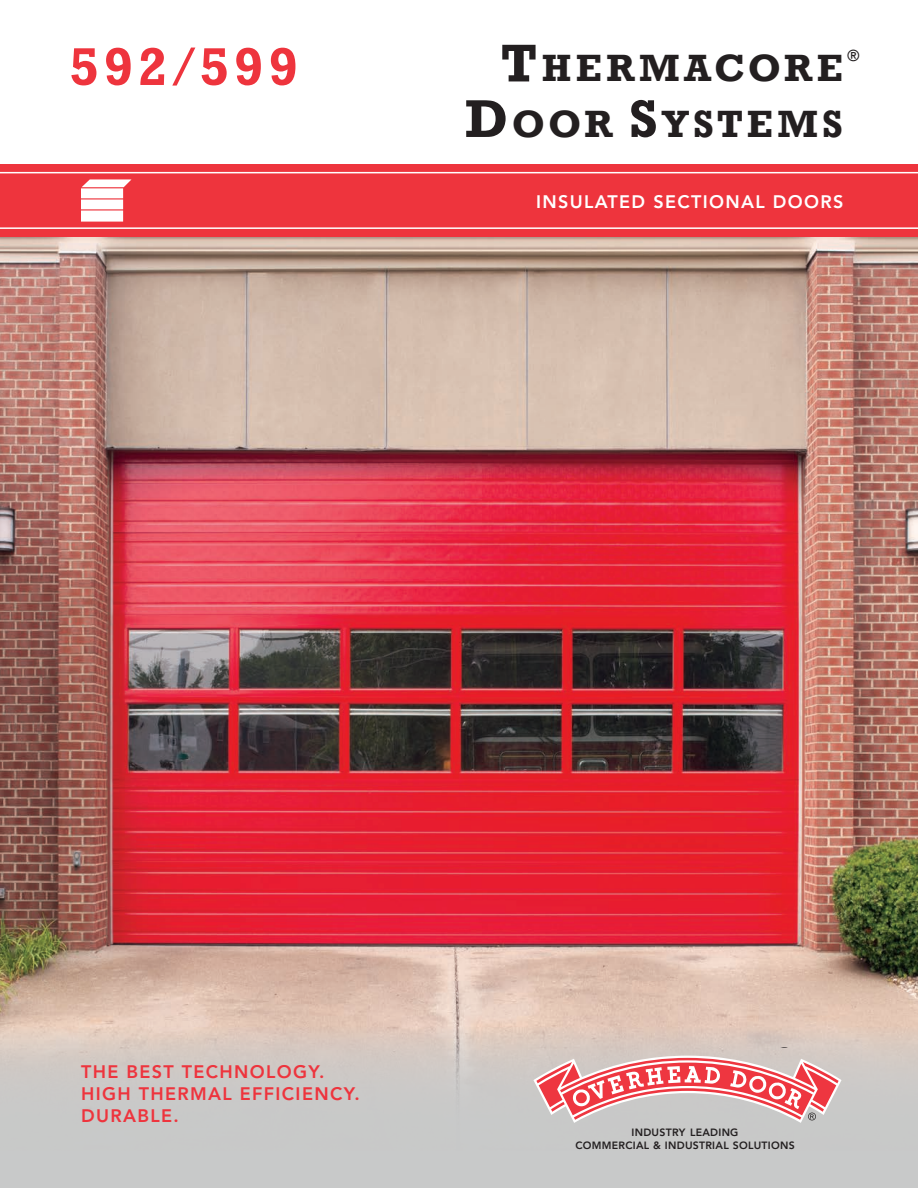
<style>
.page{position:relative;width:918px;height:1188px;background:#fff}
.page>*{position:absolute;margin:0;border:0;box-sizing:border-box;transform-origin:0 0}
.t1{font:700 54px "Rockwell";letter-spacing:.08em;color:#ee343d}
.t2{font:700 39px/55.5px "Rockwell";letter-spacing:.105em;color:#231f20;text-align:right}
.t3{font:800 18px/21.6px "Avenir LT Std";letter-spacing:.075em;color:#ee343d}
.t4{font:800 18px "Avenir LT Std";letter-spacing:.075em;color:#fff}
.t5{font:500 15.75px "Avenir LT Std";color:#231f20}
.t6{font:800 10.5px/13.5px "Avenir LT Std";letter-spacing:.025em;color:#231f20;text-align:center}
.s1{font-weight:400}
.s2{font-size:54px}
</style>
<div class="page">
<img style="left:0;top:236px;width:918px;height:790px">
<div style="left:0;top:164px;width:918px;height:72px;background:#ee343d"></div>
<hr style="left:0;top:227px;width:918px;height:2px;background:#fff">
<hr style="left:0;top:172px;width:918px;height:1px;background:#fff">
<svg style="left:81px;top:179px;width:51px;height:43px"></svg>
<div style="left:0;top:1026px;width:918px;height:162px;background:linear-gradient(to bottom,#d8c9c1,#c2c9cb)"></div>
<svg style="left:533px;top:1056px;width:309px;height:67px"></svg>
<h1 class="t1" style="left:69px;top:34px;width:230px">592<span class="s1">/</span>599</h1>
<h2 class="t2" style="left:465px;top:41px;width:380px"><span class="s2">T</span>HERMACORE<br><span class="s2">D</span>OOR <span class="s2">S</span>YSTEMS</h2>
<p class="t5" style="left:847px;top:46px;width:14px">®</p>
<p class="t4" style="left:536px;top:192px;width:309px">INSULATED SECTIONAL DOORS</p>
<p class="t3" style="left:81px;top:1061px;width:280px">THE BEST TECHNOLOGY.<br>HIGH THERMAL EFFICIENCY.<br>DURABLE.</p>
<p class="t6" style="left:575px;top:1125px;width:221px">INDUSTRY LEADING<br>COMMERCIAL &amp; INDUSTRIAL SOLUTIONS</p>
</div>
